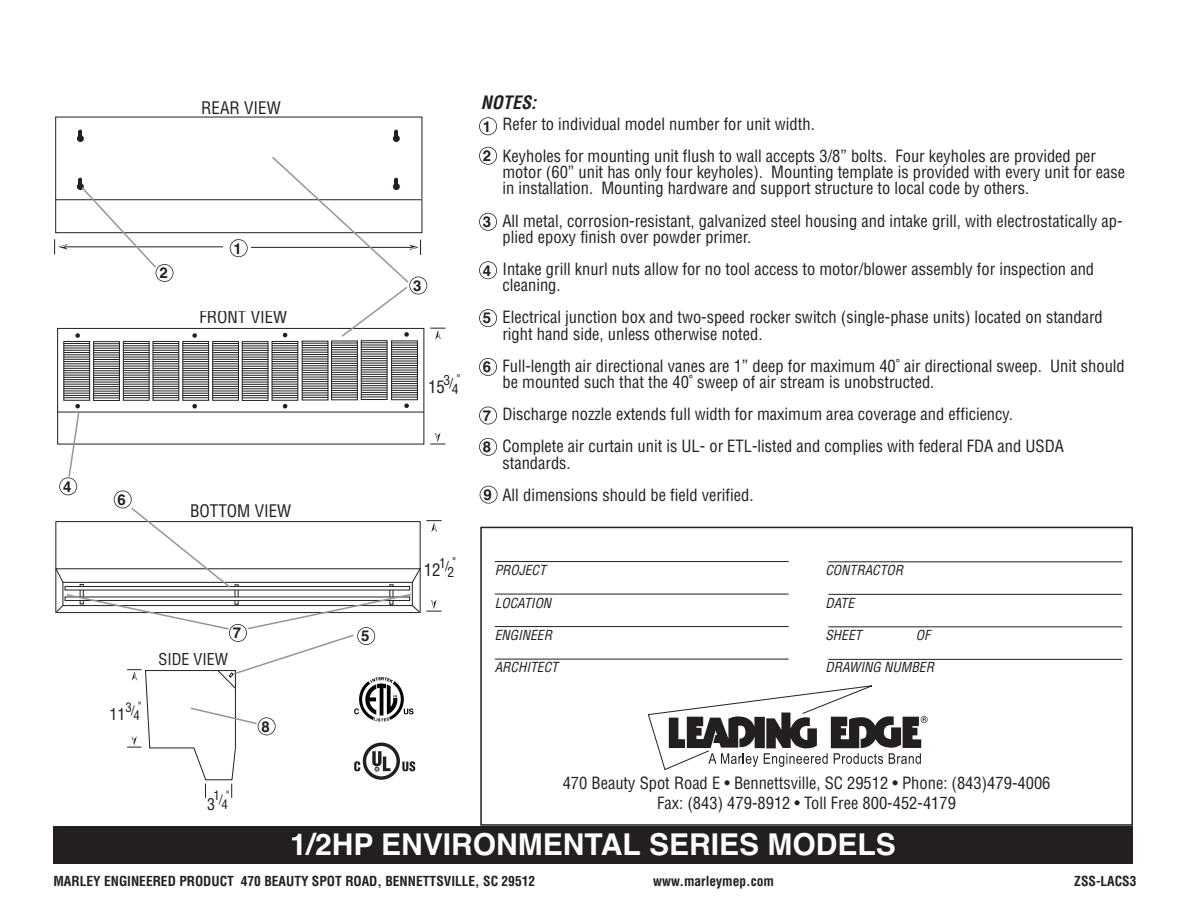
<style>
.page{position:relative;width:1188px;height:918px;background:#fff}
.page>*{position:absolute;margin:0;border:0;box-sizing:border-box;transform-origin:0 0}
.t1{font:700 30px "Helvetica";color:#fff}
.t2{font:italic 700 condensed 18px "Helvetica";letter-spacing:.005em;color:#231f20}
.t3{font:condensed 16.95px "Helvetica";color:#231f20}
.t4{font:condensed 16.5px/16px "Helvetica";color:#231f20}
.t5{font:16.2px "Helvetica";color:#231f20}
.t6{font:condensed 16.05px "Helvetica";color:#231f20}
.t7{font:700 15px/31.3px "Helvetica";color:#231f20}
.t8{font:700 condensed 13.5px "Helvetica";color:#231f20}
.t9{font:italic condensed 13.5px "Helvetica";letter-spacing:.005em;color:#231f20}
.t10{font:condensed 13.5px "Helvetica";color:#231f20}
.t11{font:condensed 12.75px "Helvetica";color:#231f20}
.t12{font:9.6px "Helvetica";color:#000}
</style>
<div class="page">
<div style="left:480px;top:527px;width:653px;height:299px;border:2px solid #231f20"></div>
<hr style="left:495px;top:561px;width:294px;height:1px;background:#231f20">
<hr style="left:495px;top:594px;width:294px;height:1px;background:#231f20">
<hr style="left:495px;top:626px;width:294px;height:1px;background:#231f20">
<hr style="left:495px;top:659px;width:294px;height:1px;background:#231f20">
<div style="left:53px;top:826px;width:1080px;height:38px;background:#231f20"></div>
<hr style="left:828px;top:561px;width:294px;height:1px;background:#231f20">
<hr style="left:828px;top:594px;width:294px;height:1px;background:#231f20">
<hr style="left:828px;top:626px;width:294px;height:1px;background:#231f20">
<hr style="left:828px;top:659px;width:294px;height:1px;background:#231f20">
<svg style="left:648px;top:685px;width:273px;height:84px"></svg>
<hr style="left:58px;top:412px;width:366px;height:1px;background:#231f20">
<svg style="left:430px;top:328px;width:16px;height:12px"></svg>
<svg style="left:430px;top:432px;width:16px;height:13px"></svg>
<div style="left:479px;top:117px;width:18px;height:18px;border:2px solid #231f20;border-radius:50%"></div>
<div style="left:479px;top:213px;width:18px;height:18px;border:2px solid #231f20;border-radius:50%"></div>
<div style="left:479px;top:261px;width:18px;height:18px;border:2px solid #231f20;border-radius:50%"></div>
<div style="left:479px;top:309px;width:18px;height:18px;border:2px solid #231f20;border-radius:50%"></div>
<div style="left:479px;top:358px;width:18px;height:18px;border:2px solid #231f20;border-radius:50%"></div>
<div style="left:479px;top:147px;width:18px;height:18px;border:2px solid #231f20;border-radius:50%"></div>
<div style="left:409px;top:277px;width:18px;height:17px;border:2px solid #231f20;border-radius:50%"></div>
<div style="left:77px;top:135px;width:7px;height:7px;background:#231f20;border-radius:50%"></div>
<svg style="left:78px;top:130px;width:4px;height:6px"></svg>
<div style="left:393px;top:135px;width:7px;height:7px;background:#231f20;border-radius:50%"></div>
<svg style="left:394px;top:130px;width:4px;height:6px"></svg>
<div style="left:59px;top:477px;width:18px;height:18px;border:2px solid #231f20;border-radius:50%"></div>
<div style="left:479px;top:407px;width:18px;height:17px;border:2px solid #231f20;border-radius:50%"></div>
<div style="left:479px;top:438px;width:18px;height:18px;border:2px solid #231f20;border-radius:50%"></div>
<div style="left:480px;top:486px;width:18px;height:18px;border:2px solid #231f20;border-radius:50%"></div>
<div style="left:114px;top:491px;width:18px;height:17px;border:2px solid #231f20;border-radius:50%"></div>
<svg style="left:54px;top:155px;width:367px;height:324px"></svg>
<svg style="left:55px;top:506px;width:387px;height:292px"></svg>
<p class="t7" style="left:63px;top:471px;width:10px">4</p>
<p class="t7" style="left:118px;top:484px;width:10px">6</p>
<p class="t6" style="left:109px;top:705px;width:18px">11</p>
<p class="t11" style="left:125px;top:703px;width:16px">3/4</p>
<p class="t11" style="left:138px;top:699px;width:5px">"</p>
<p class="t3" style="left:201px;top:98px;width:81px">REAR VIEW</p>
<p class="t7" style="left:159px;top:257px;width:10px">2</p>
<p class="t5" style="left:231px;top:232px;width:12px">A</p>
<p class="t7" style="left:234px;top:233px;width:10px">1</p>
<p class="t3" style="left:199px;top:307px;width:89px">FRONT VIEW</p>
<p class="t3" style="left:190px;top:501px;width:103px">BOTTOM VIEW</p>
<p class="t7" style="left:233px;top:617px;width:10px">7</p>
<p class="t6" style="left:159px;top:650px;width:71px">SIDE VIEW</p>
<p class="t7" style="left:262px;top:711px;width:10px">8</p>
<p class="t7" style="left:361px;top:621px;width:10px">5</p>
<p class="t7" style="left:413px;top:270px;width:10px">3</p>
<p class="t3" style="left:428px;top:378px;width:18px">15</p>
<p class="t10" style="left:443px;top:376px;width:17px">3/4</p>
<p class="t10" style="left:457px;top:372px;width:5px">"</p>
<p class="t2" style="left:481px;top:92px;width:57px">NOTES:</p>
<p class="t7" style="left:483px;top:111px;width:10px">1</p>
<p class="t7" style="left:483px;top:140px;width:10px">2</p>
<p class="t7" style="left:483px;top:206px;width:10px">3</p>
<p class="t7" style="left:483px;top:255px;width:10px">4</p>
<p class="t7" style="left:483px;top:303px;width:10px">5</p>
<p class="t7" style="left:483px;top:351px;width:10px">6</p>
<p class="t7" style="left:483px;top:400px;width:10px">7<br>8</p>
<p class="t7" style="left:483px;top:479px;width:10px">9</p>
<p class="t4" style="left:502px;top:108px;width:595px;line-height:32.2px">Refer to individual model number for unit width.<br>Keyholes for mounting unit flush to wall accepts 3/8” bolts. Four keyholes are provided per</p>
<p class="t4" style="left:502px;top:165px;width:624px">motor (60” unit has only four keyholes). Mounting template is provided with every unit for ease in installation. Mounting hardware and support structure to local code by others.</p>
<p class="t4" style="left:502px;top:213px;width:622px">All metal, corrosion-resistant, galvanized steel housing and intake grill, with electrostatically ap&shy;plied epoxy finish over powder primer.</p>
<p class="t4" style="left:502px;top:261px;width:593px">Intake grill knurl nuts allow for no tool access to motor/blower assembly for inspection and cleaning.</p>
<p class="t4" style="left:502px;top:310px;width:602px">Electrical junction box and two-speed rocker switch (single-phase units) located on standard right hand side, unless otherwise noted.</p>
<p class="t4" style="left:502px;top:358px;width:624px">Full-length air directional vanes are 1” deep for maximum 40˚ air directional sweep. Unit should be mounted such that the 40˚ sweep of air stream is unobstructed.</p>
<p class="t4" style="left:502px;top:398px;width:563px;line-height:32.2px">Discharge nozzle extends full width for maximum area coverage and efficiency.<br>Complete air curtain unit is UL- or ETL-listed and complies with federal FDA and USDA</p>
<p class="t4" style="left:502px;top:447px;width:252px;line-height:32.2px">standards.<br>All dimensions should be field verified.</p>
<p class="t3" style="left:424px;top:561px;width:18px">12</p>
<p class="t10" style="left:439px;top:559px;width:17px">1/2</p>
<p class="t10" style="left:453px;top:554px;width:5px">"</p>
<p class="t9" style="left:495px;top:563px;width:53px">PROJECT</p>
<p class="t9" style="left:495px;top:595px;width:58px">LOCATION</p>
<p class="t9" style="left:495px;top:627px;width:59px">ENGINEER</p>
<p class="t9" style="left:495px;top:660px;width:65px">ARCHITECT</p>
<p class="t9" style="left:825px;top:563px;width:79px">CONTRACTOR</p>
<p class="t9" style="left:825px;top:595px;width:30px">DATE</p>
<p class="t9" style="left:825px;top:627px;width:38px">SHEET</p>
<p class="t9" style="left:916px;top:627px;width:16px">OF</p>
<p class="t9" style="left:825px;top:660px;width:110px">DRAWING NUMBER</p>
<p class="t12" style="left:921px;top:714px;width:9px">®</p>
<p class="t6" style="left:207px;top:795px;width:10px">3</p>
<p class="t11" style="left:213px;top:792px;width:16px">1/4</p>
<p class="t11" style="left:226px;top:788px;width:5px">"</p>
<p class="t4" style="left:563px;top:773px;width:489px;line-height:19.8px;text-align:center">470 Beauty Spot Road E • Bennettsville, SC 29512 • Phone: (843)479-4006<br>Fax: (843) 479-8912 • Toll Free 800-452-4179</p>
<h1 class="t1" style="left:290px;top:827px;width:607px">1/2HP ENVIRONMENTAL SERIES MODELS</h1>
<p class="t8" style="left:53px;top:874px;width:483px">MARLEY ENGINEERED PRODUCT 470 BEAUTY SPOT ROAD, BENNETTSVILLE, SC 29512</p>
<p class="t8" style="left:653px;top:874px;width:122px">www.marleymep.com</p>
<p class="t8" style="left:1074px;top:874px;width:64px">ZSS-LACS3</p>
</div>
